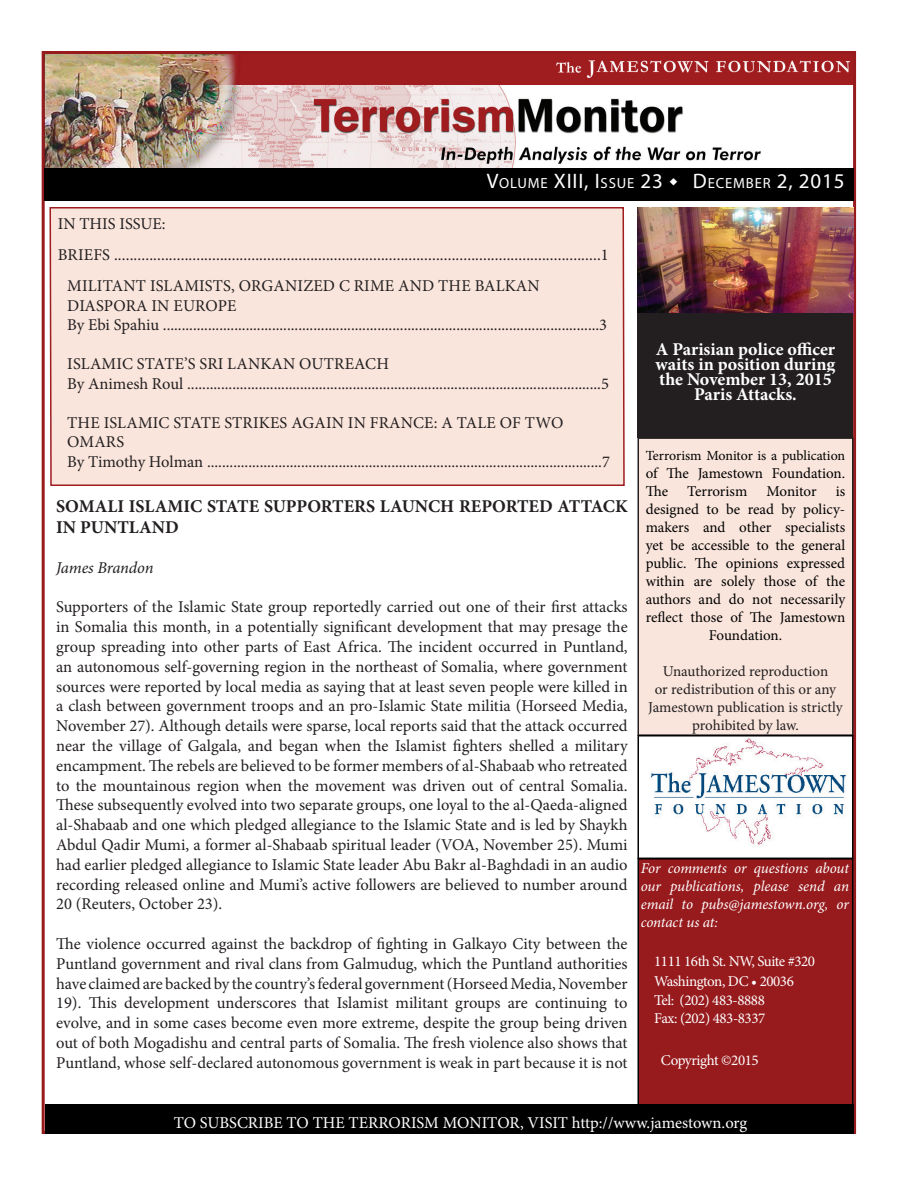
<style>
.page{position:relative;width:918px;height:1188px;background:#fff}
.page>*{position:absolute;margin:0;border:0;box-sizing:border-box;transform-origin:0 0}
.t1{font:21px "Myriad Pro";letter-spacing:.04em;color:#fff}
.t2{font:700 18px/15px "Minion Pro";color:#fff;text-align:center}
.t3{font:700 18px/21.6px "Minion Pro";color:#231f20}
.t4{font:16.5px/19.8px "Minion Pro";color:#231f20}
.t5{font:16.5px "Minion Pro";color:#fff}
.t6{font:italic 16.5px "Minion Pro";letter-spacing:-.015em;color:#231f20}
.t7{font:15px/18px "Minion Pro";letter-spacing:-.005em;color:#000}
.t8{font:15px/18px "Minion Pro";letter-spacing:-.005em;color:#231f20;text-align:center}
.t9{font:italic 15px/18px "Minion Pro";letter-spacing:-.005em;color:#fff;text-align:justify}
.t10{font:15px/19.5px "Minion Pro";letter-spacing:-.03em;color:#fff}
.t11{font:13.95px "Minion Pro";letter-spacing:-.005em;color:#000}
.s1{font-size:14.7px}
</style>
<div class="page">
<img style="left:46px;top:55px;width:806px;height:113px">
<div style="left:638px;top:858px;width:216px;height:252px;background:#971a1d;border:2px solid #000"></div>
<div style="left:44px;top:168px;width:810px;height:33px;background:#000"></div>
<div style="left:45px;top:1104px;width:809px;height:30px;background:#000"></div>
<div style="left:49px;top:207px;width:576px;height:279px;background:#f9e5dc"></div>
<div style="left:638px;top:438px;width:215px;height:297px;background:#f9e5dc"></div>
<div style="left:638px;top:437px;width:216px;height:299px;border:2px solid #231f20"></div>
<img style="left:651px;top:738px;width:195px;height:108px">
<div style="left:638px;top:735px;width:216px;height:124px;border:2px solid #000"></div>
<img style="left:638px;top:207px;width:216px;height:106px">
<div style="left:638px;top:313px;width:216px;height:124px;background:#231f20"></div>
<p class="t1" style="left:487px;top:168px;width:359px">V<span class="s1">OLUME</span> XIII, I<span class="s1">SSUE</span> 23 ◆ D<span class="s1">ECEMBER</span> 2, 2015</p>
<p class="t4" style="left:58px;top:214px;width:109px">IN THIS ISSUE:</p>
<p class="t4" style="left:58px;top:245px;width:553px">BRIEFS ............................................................................................................................1</p>
<p class="t4" style="left:67px;top:276px;width:474px">MILITANT ISLAMISTS, ORGANIZED C RIME AND THE BALKAN</p>
<p class="t4" style="left:67px;top:296px;width:542px">DIASPORA IN EUROPE<br>By Ebi Spahiu ....................................................................................................................3</p>
<p class="t4" style="left:67px;top:354px;width:543px">ISLAMIC STATE’S SRI LANKAN OUTREACH<br>By Animesh Roul ..............................................................................................................5</p>
<p class="t4" style="left:67px;top:413px;width:544px">THE ISLAMIC STATE STRIKES AGAIN IN FRANCE: A TALE OF TWO<br>OMARS<br>By Timothy Holman .........................................................................................................7</p>
<p class="t3" style="left:56px;top:495px;width:573px">SOMALI ISLAMIC STATE SUPPORTERS LAUNCH REPORTED ATTACK<br>IN PUNTLAND</p>
<p class="t6" style="left:56px;top:556px;width:99px">James Brandon</p>
<p class="t4" style="left:56px;top:597px;width:573px;text-align:justify">Supporters of the Islamic State group reportedly carried out one of their first attacks in Somalia this month, in a potentially significant development that may presage the group spreading into other parts of East Africa. The incident occurred in Puntland, an autonomous self-governing region in the northeast of Somalia, where government sources were reported by local media as saying that at least seven people were killed in a clash between government troops and an pro-Islamic State militia (Horseed Media, November 27). Although details were sparse, local reports said that the attack occurred near the village of Galgala, and began when the Islamist fighters shelled a military encampment. The rebels are believed to be former members of al-Shabaab who retreated to the mountainous region when the movement was driven out of central Somalia.<br>These subsequently evolved into two separate groups, one loyal to the al-Qaeda-aligned al-Shabaab and one which pledged allegiance to the Islamic State and is led by Shaykh Abdul Qadir Mumi, a former al-Shabaab spiritual leader (VOA, November 25). Mumi had earlier pledged allegiance to Islamic State leader Abu Bakr al-Baghdadi in an audio recording released online and Mumi’s active followers are believed to number around 20 (Reuters, October 23).</p>
<p class="t4" style="left:56px;top:934px;width:573px;text-align:justify">The violence occurred against the backdrop of fighting in Galkayo City between the Puntland government and rival clans from Galmudug, which the Puntland authorities have claimed are backed by the country’s federal government (Horseed Media, November 19). This development underscores that Islamist militant groups are continuing to evolve, and in some cases become even more extreme, despite the group being driven out of both Mogadishu and central parts of Somalia. The fresh violence also shows that Puntland, whose self-declared autonomous government is weak in part because it is not</p>
<p class="t2" style="left:656px;top:341px;width:181px">A Parisian police officer waits in position during the November 13, 2015<br>Paris Attacks.</p>
<p class="t11" style="left:646px;top:446px;width:201px">Terrorism Monitor is a publication</p>
<p class="t7" style="left:646px;top:464px;width:201px">of The Jamestown Foundation.<br>The</p>
<p class="t7" style="left:687px;top:482px;width:62px">Terrorism</p>
<p class="t7" style="left:767px;top:482px;width:52px">Monitor</p>
<p class="t7" style="left:836px;top:482px;width:11px">is</p>
<p class="t7" style="left:646px;top:500px;width:201px">designed to be read by policy-</p>
<p class="t7" style="left:646px;top:518px;width:201px">makers and other specialists</p>
<p class="t7" style="left:646px;top:536px;width:201px">yet be accessible to the general</p>
<p class="t7" style="left:646px;top:554px;width:201px">public. The opinions expressed</p>
<p class="t7" style="left:646px;top:572px;width:201px">within are solely those of the</p>
<p class="t7" style="left:646px;top:590px;width:201px">authors and do not necessarily</p>
<p class="t7" style="left:646px;top:608px;width:201px">reflect those of The Jamestown</p>
<p class="t7" style="left:709px;top:626px;width:75px">Foundation.</p>
<p class="t8" style="left:648px;top:662px;width:196px">Unauthorized reproduction<br>or redistribution of this or any<br>Jamestown publication is strictly prohibited by law.</p>
<p class="t9" style="left:641px;top:860px;width:210px">For comments or questions about our publications, please send an email to pubs@jamestown.org, or contact us at:</p>
<p class="t10" style="left:654px;top:952px;width:162px">1111 16th St. NW, Suite #320<br>Washington, DC • 20036<br>Tel: (202) 483-8888</p>
<p class="t10" style="left:654px;top:1009px;width:113px">Fax: (202) 483-8337</p>
<p class="t10" style="left:661px;top:1051px;width:99px">Copyright ©2015</p>
<p class="t5" style="left:174px;top:1112px;width:575px">TO SUBSCRIBE TO THE TERRORISM MONITOR, VISIT http://www.jamestown.org</p>
</div>
